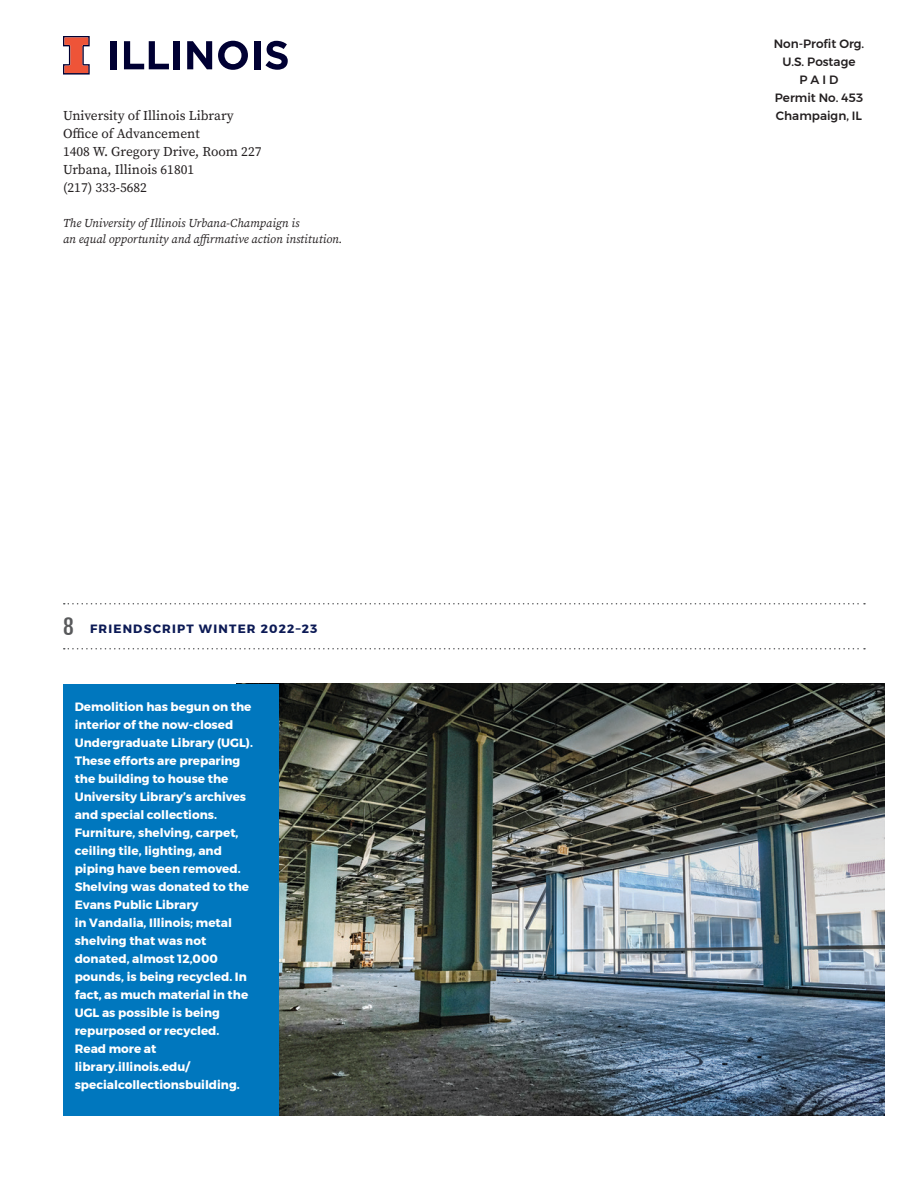
<style>
.page{position:relative;width:918px;height:1188px;background:#fff}
.page>*{position:absolute;margin:0;border:0;box-sizing:border-box;transform-origin:0 0}
.Folio{font:21px "Fjalla One";color:#58595b}
.Masthead{font:13.5px "Source Serif Pro";color:#231f20}
.t1{font:700 12px/18px "Montserrat";color:#fff}
.Text_no_indent{font:italic 12px/16.5px "Source Serif Pro";color:#231f20}
.t2{font:500 12px "Montserrat";color:#231f20}
.Running_Head{font:700 12px "Montserrat";letter-spacing:.1em;color:#0c1a55}
</style>
<div class="page">
<div style="left:63px;top:684px;width:153px;height:432px;background:#0077be"></div>
<img style="left:279px;top:684px;width:605px;height:432px">
<div style="left:216px;top:684px;width:63px;height:432px;background:#0077be"></div>
<svg style="left:64px;top:648px;width:801px;height:2px"></svg>
<svg style="left:64px;top:603px;width:801px;height:1px"></svg>
<div style="left:110px;top:41px;width:7px;height:28px;background:#003"></div>
<svg style="left:124px;top:41px;width:45px;height:28px"></svg>
<div style="left:174px;top:41px;width:6px;height:28px;background:#003"></div>
<svg style="left:187px;top:41px;width:25px;height:28px"></svg>
<svg style="left:218px;top:41px;width:30px;height:29px"></svg>
<div style="left:254px;top:41px;width:6px;height:28px;background:#003"></div>
<svg style="left:265px;top:41px;width:23px;height:29px"></svg>
<svg style="left:63px;top:36px;width:27px;height:39px"></svg>
<p class="t2" style="left:774px;top:34px;width:92px">Non-Profit Org.</p>
<p class="t2" style="left:782px;top:52px;width:75px">U.S. Postage</p>
<p class="t2" style="left:800px;top:70px;width:40px">P A I D</p>
<p class="t2" style="left:775px;top:88px;width:90px">Permit No. 453</p>
<p class="Masthead" style="left:63px;top:107px;width:172px">University of Illinois Library</p>
<p class="t2" style="left:776px;top:106px;width:88px">Champaign, IL</p>
<p class="Masthead" style="left:63px;top:125px;width:138px">Office of Advancement</p>
<p class="Masthead" style="left:63px;top:143px;width:200px">1408 W. Gregory Drive, Room 227</p>
<p class="Masthead" style="left:63px;top:161px;width:133px">Urbana, Illinois 61801</p>
<p class="Masthead" style="left:63px;top:179px;width:86px">(217) 333-5682</p>
<p class="Text_no_indent" style="left:63px;top:215px;width:281px">The University of Illinois Urbana-Champaign is<br>an equal opportunity and affirmative action institution.</p>
<p class="Folio" style="left:63px;top:614px;width:12px">8</p>
<p class="Running_Head" style="left:90px;top:619px;width:229px">FRIENDSCRIPT WINTER 2022–23</p>
<p class="t1" style="left:75px;top:698px;width:180px">Demolition has begun on the interior of the now-closed<br>Undergraduate Library (UGL).<br>These efforts are preparing the building to house the<br>University Library’s archives and special collections.<br>Furniture, shelving, carpet, ceiling tile, lighting, and piping have been removed.<br>Shelving was donated to the<br>Evans Public Library<br>in Vandalia, Illinois; metal shelving that was not donated, almost 12,000 pounds, is being recycled. In fact, as much material in the<br>UGL as possible is being repurposed or recycled.<br>Read more at library.illinois.edu/ specialcollectionsbuilding.</p>
</div>
